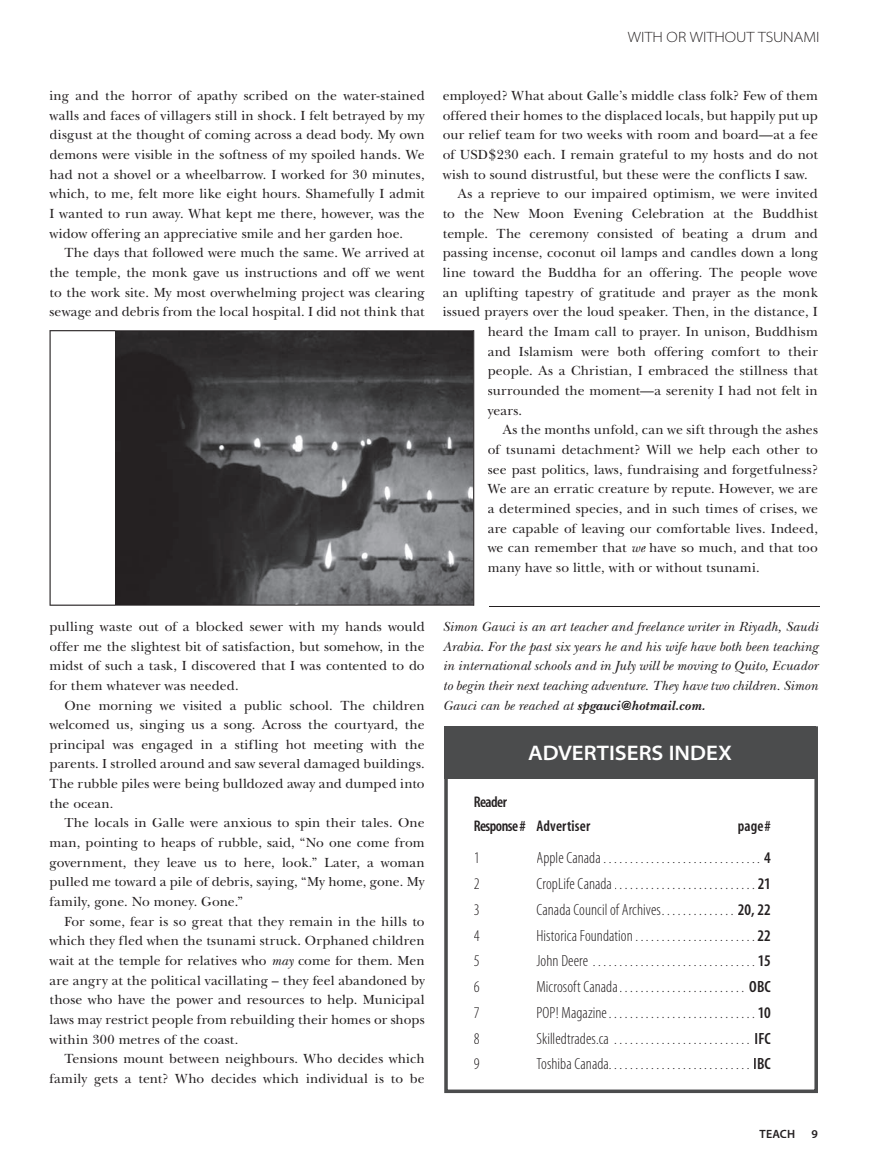
<style>
.page{position:relative;width:869px;height:1166px;background:#fff}
.page>*{position:absolute;margin:0;border:0;box-sizing:border-box;transform-origin:0 0}
.t1{font:21.15px "Myriad MM 565 700";color:#fff}
.t2{font:16.35px "Myriad MM 215 300";letter-spacing:.005em;color:#231f20}
.t3{font:15.45px/24px "Myriad MM 565 300";letter-spacing:-.015em;color:#231f20}
.t4{font:15px "Myriad MM 215 700";letter-spacing:.005em;color:#231f20}
.t5{font:13.8px/19.6px "New Baskerville";letter-spacing:.005em;color:#231f20;text-align:justify}
.t6{font:italic 13.8px/19.6px "New Baskerville";letter-spacing:.005em;color:#231f20;text-align:justify}
.t7{font:12px "Myriad MM 565 600";letter-spacing:.01em;color:#231f20}
.s1{font-style:italic}
.s2{font-weight:700}
.s3{font-family:"Univers"}
.s4{font-family:"Myriad MM 565 300"}
</style>
<div class="page">
<svg style="left:50px;top:330px;width:424px;height:275px"></svg>
<img style="left:115px;top:331px;width:358px;height:45px">
<img style="left:115px;top:559px;width:358px;height:46px">
<svg style="left:444px;top:726px;width:374px;height:367px"></svg>
<div style="left:474px;top:796px;width:33px;height:11px;background:#fff"></div>
<div style="left:474px;top:820px;width:51px;height:13px;background:#fff"></div>
<div style="left:536px;top:820px;width:54px;height:11px;background:#fff"></div>
<div style="left:738px;top:820px;width:32px;height:14px;background:#fff"></div>
<div style="left:475px;top:852px;width:12px;height:11px;background:#fff"></div>
<div style="left:537px;top:852px;width:62px;height:14px;background:#fff"></div>
<hr style="left:600px;top:862px;width:160px;height:1px;background:#fff">
<div style="left:764px;top:852px;width:6px;height:11px;background:#fff"></div>
<div style="left:474px;top:877px;width:137px;height:15px;background:#fff"></div>
<hr style="left:615px;top:888px;width:139px;height:1px;background:#fff">
<div style="left:758px;top:878px;width:10px;height:11px;background:#fff"></div>
<div style="left:474px;top:903px;width:186px;height:12px;background:#fff"></div>
<hr style="left:662px;top:913px;width:71px;height:2px;background:#fff">
<div style="left:738px;top:904px;width:32px;height:13px;background:#fff"></div>
<div style="left:474px;top:929px;width:157px;height:11px;background:#fff"></div>
<hr style="left:632px;top:939px;width:122px;height:1px;background:#fff">
<div style="left:757px;top:930px;width:13px;height:10px;background:#fff"></div>
<div style="left:474px;top:955px;width:113px;height:11px;background:#fff"></div>
<hr style="left:588px;top:965px;width:166px;height:1px;background:#fff">
<div style="left:758px;top:955px;width:12px;height:11px;background:#fff"></div>
<div style="left:474px;top:980px;width:142px;height:12px;background:#fff"></div>
<hr style="left:620px;top:991px;width:124px;height:1px;background:#fff">
<div style="left:749px;top:981px;width:21px;height:11px;background:#fff"></div>
<div style="left:474px;top:1006px;width:132px;height:15px;background:#fff"></div>
<hr style="left:609px;top:1016px;width:145px;height:2px;background:#fff">
<div style="left:758px;top:1007px;width:12px;height:11px;background:#fff"></div>
<div style="left:474px;top:1032px;width:134px;height:11px;background:#fff"></div>
<hr style="left:609px;top:1042px;width:140px;height:1px;background:#fff">
<div style="left:755px;top:1032px;width:15px;height:11px;background:#fff"></div>
<div style="left:474px;top:1058px;width:134px;height:11px;background:#fff"></div>
<hr style="left:609px;top:1068px;width:140px;height:1px;background:#fff">
<div style="left:754px;top:1058px;width:16px;height:11px;background:#fff"></div>
<div style="left:444px;top:726px;width:372px;height:52px;background:#4b4c4d"></div>
<hr style="left:489px;top:606px;width:330px;height:1px;background:#231f20">
<p class="t4" style="left:628px;top:30px;width:193px">WITH OR WITHOUT TSUNAMI</p>
<p class="t5" style="left:50px;top:86px;width:377px">ing and the horror of apathy scribed on the water-stained walls and faces of villagers still in shock. I felt betrayed by my disgust at the thought of coming across a dead body. My own demons were visible in the softness of my spoiled hands. We had not a shovel or a wheelbarrow. I worked for 30 minutes, which, to me, felt more like eight hours. Shamefully I admit I wanted to run away. What kept me there, however, was the widow offering an appreciative smile and her garden hoe.</p>
<p class="t5" style="left:50px;top:243px;width:377px;text-indent:15px">The days that followed were much the same. We arrived at the temple, the monk gave us instructions and off we went to the work site. My most overwhelming project was clearing sewage and debris from the local hospital. I did not think that</p>
<p class="t5" style="left:442px;top:86px;width:376px">employed? What about Galle’s middle class folk? Few of them</p>
<p class="t5" style="left:442px;top:105px;width:376px">offered their homes to the displaced locals, but happily put up</p>
<p class="t5" style="left:442px;top:125px;width:376px">our relief team for two weeks with room and board—at a fee</p>
<p class="t5" style="left:442px;top:145px;width:377px">of USD$230 each. I remain grateful to my hosts and do not</p>
<p class="t5" style="left:442px;top:164px;width:366px">wish to sound distrustful, but these were the conflicts I saw.</p>
<p class="t5" style="left:457px;top:184px;width:362px">As a reprieve to our impaired optimism, we were invited</p>
<p class="t5" style="left:442px;top:204px;width:377px">to the New Moon Evening Celebration at the Buddhist</p>
<p class="t5" style="left:442px;top:223px;width:376px">temple. The ceremony consisted of beating a drum and</p>
<p class="t5" style="left:442px;top:243px;width:377px">passing incense, coconut oil lamps and candles down a long</p>
<p class="t5" style="left:442px;top:263px;width:376px">line toward the Buddha for an offering. The people wove</p>
<p class="t5" style="left:442px;top:282px;width:376px">an uplifting tapestry of gratitude and prayer as the monk</p>
<p class="t5" style="left:442px;top:302px;width:376px">issued prayers over the loud speaker. Then, in the distance, I</p>
<p class="t5" style="left:488px;top:322px;width:331px">heard the Imam call to prayer. In unison, Buddhism</p>
<p class="t5" style="left:488px;top:341px;width:331px">and Islamism were both offering comfort to their</p>
<p class="t5" style="left:488px;top:361px;width:331px">people. As a Christian, I embraced the stillness that</p>
<p class="t5" style="left:488px;top:381px;width:331px">surrounded the moment—a serenity I had not felt in</p>
<p class="t5" style="left:488px;top:400px;width:36px">years.</p>
<p class="t5" style="left:502px;top:420px;width:317px">As the months unfold, can we sift through the ashes</p>
<p class="t5" style="left:488px;top:440px;width:331px">of tsunami detachment? Will we help each other to</p>
<p class="t5" style="left:488px;top:459px;width:332px">see past politics, laws, fundraising and forgetfulness?</p>
<p class="t5" style="left:488px;top:479px;width:331px">We are an erratic creature by repute. However, we are</p>
<p class="t5" style="left:488px;top:498px;width:332px">a determined species, and in such times of crises, we</p>
<p class="t5" style="left:488px;top:518px;width:331px">are capable of leaving our comfortable lives. Indeed,</p>
<p class="t5" style="left:488px;top:538px;width:331px">we can remember that <span class="s1">we</span> have so much, and that too</p>
<p class="t5" style="left:488px;top:557px;width:273px">many have so little, with or without tsunami.</p>
<p class="t5" style="left:50px;top:616px;width:376px">pulling waste out of a blocked sewer with my hands would offer me the slightest bit of satisfaction, but somehow, in the midst of such a task, I discovered that I was contented to do for them whatever was needed.</p>
<p class="t5" style="left:50px;top:695px;width:377px;text-indent:15px">One morning we visited a public school. The children welcomed us, singing us a song. Across the courtyard, the principal was engaged in a stifling hot meeting with the parents. I strolled around and saw several damaged buildings.<br>The rubble piles were being bulldozed away and dumped into the ocean.</p>
<p class="t5" style="left:50px;top:813px;width:376px;text-indent:15px">The locals in Galle were anxious to spin their tales. One man, pointing to heaps of rubble, said, “No one come from government, they leave us to here, look.” Later, a woman pulled me toward a pile of debris, saying, “My home, gone. My family, gone. No money. Gone.”</p>
<p class="t5" style="left:50px;top:911px;width:377px;text-indent:15px">For some, fear is so great that they remain in the hills to which they fled when the tsunami struck. Orphaned children wait at the temple for relatives who <span class="s1">may</span> come for them. Men are angry at the political vacillating – they feel abandoned by those who have the power and resources to help. Municipal laws may restrict people from rebuilding their homes or shops within 300 metres of the coast.</p>
<p class="t5" style="left:50px;top:1049px;width:377px;text-align:right">Tensions mount between neighbours. Who decides which family gets a tent? Who decides which individual is to be</p>
<p class="t6" style="left:442px;top:616px;width:377px">Simon Gauci is an art teacher and freelance writer in Riyadh, Saudi Arabia. For the past six years he and his wife have both been teaching in international schools and in July will be moving to Quito, Ecuador to begin their next teaching adventure. They have two children. Simon Gauci can be reached at <span class="s2">spgauci@hotmail.com</span><span class="s3">.</span></p>
<h1 class="t1" style="left:528px;top:742px;width:205px">ADVERTISERS INDEX</h1>
<p class="t3" style="left:474px;top:790px;width:118px">Reader<br>Response # Advertiser</p>
<p class="t3" style="left:737px;top:814px;width:35px">page#</p>
<p class="t2" style="left:474px;top:850px;width:7px">1</p>
<p class="t2" style="left:536px;top:850px;width:236px">Apple Canada . . . . . . . . . . . . . . . . . . . . . . . . . . . . . . <span class="s4">4</span></p>
<p class="t2" style="left:474px;top:875px;width:7px">2</p>
<p class="t2" style="left:536px;top:875px;width:236px">CropLife Canada. . . . . . . . . . . . . . . . . . . . . . . . . . . <span class="s4">21</span></p>
<p class="t2" style="left:474px;top:901px;width:7px">3</p>
<p class="t2" style="left:536px;top:901px;width:236px">Canada Council of Archives. . . . . . . . . . . . . . <span class="s4">20, 22</span></p>
<p class="t2" style="left:474px;top:927px;width:7px">4</p>
<p class="t2" style="left:536px;top:927px;width:236px">Historica Foundation . . . . . . . . . . . . . . . . . . . . . . . <span class="s4">22</span></p>
<p class="t2" style="left:474px;top:953px;width:7px">5</p>
<p class="t2" style="left:536px;top:953px;width:236px">John Deere . . . . . . . . . . . . . . . . . . . . . . . . . . . . . . . <span class="s4">15</span></p>
<p class="t2" style="left:474px;top:978px;width:7px">6</p>
<p class="t2" style="left:536px;top:978px;width:236px">Microsoft Canada. . . . . . . . . . . . . . . . . . . . . . . . <span class="s4">OBC</span></p>
<p class="t2" style="left:474px;top:1004px;width:7px">7</p>
<p class="t2" style="left:536px;top:1004px;width:236px">POP! Magazine. . . . . . . . . . . . . . . . . . . . . . . . . . . . <span class="s4">10</span></p>
<p class="t2" style="left:474px;top:1030px;width:7px">8</p>
<p class="t2" style="left:536px;top:1030px;width:236px">Skilledtrades.ca . . . . . . . . . . . . . . . . . . . . . . . . . . <span class="s4">IFC</span></p>
<p class="t2" style="left:474px;top:1056px;width:7px">9</p>
<p class="t2" style="left:536px;top:1056px;width:236px">Toshiba Canada. . . . . . . . . . . . . . . . . . . . . . . . . . . <span class="s4">IBC</span></p>
<p class="t7" style="left:759px;top:1127px;width:37px">TEACH</p>
<p class="t7" style="left:811px;top:1127px;width:8px">9</p>
</div>
